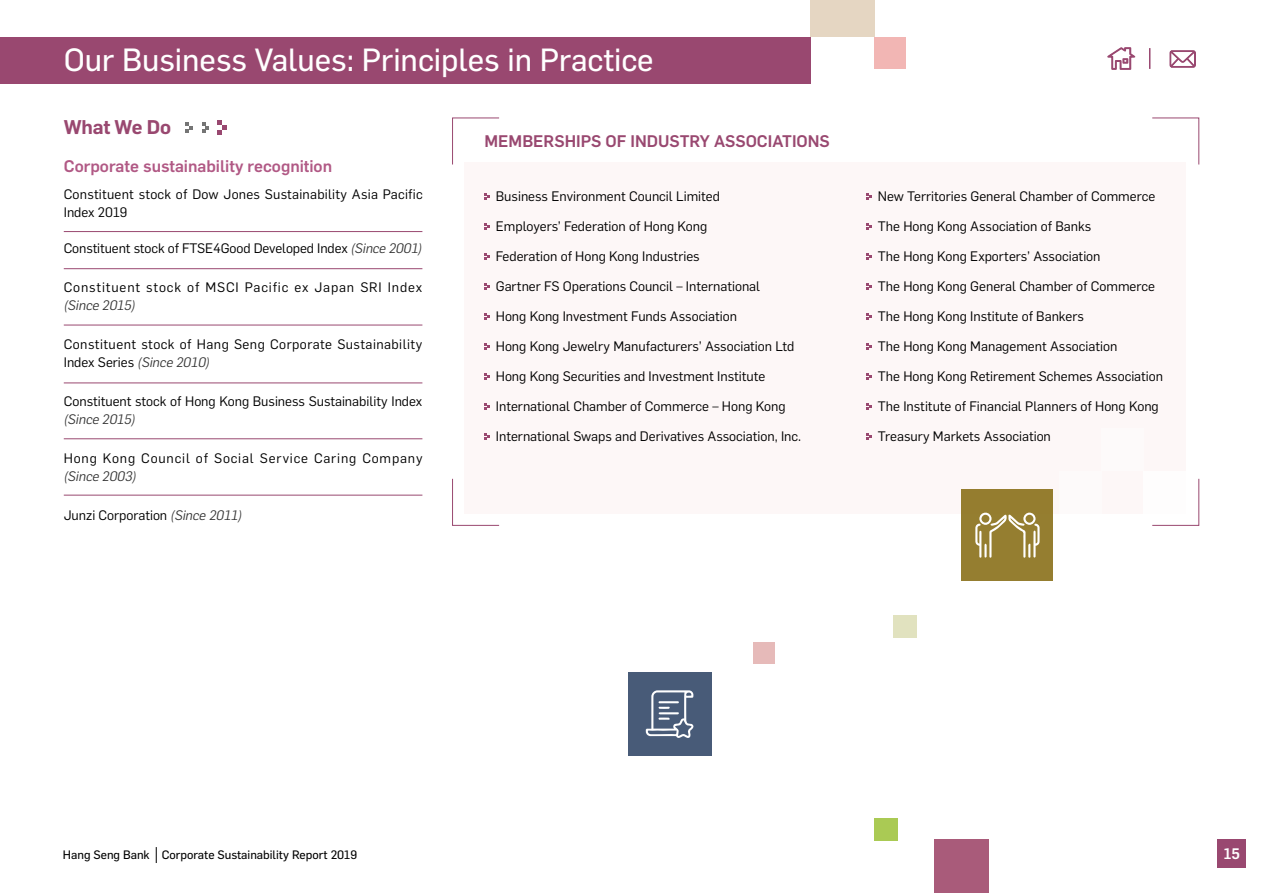
<style>
.page{position:relative;width:1263px;height:893px;background:#fff}
.page>*{position:absolute;margin:0;border:0;box-sizing:border-box;transform-origin:0 0}
.t1{font:31.5px "Flama Basic";color:#fff}
.t2{font:600 19.5px "Flama";letter-spacing:-.01em;color:#994870}
.t3{font:500 16.5px "Flama";color:#b15985}
.t4{font:500 16.5px "Flama";color:#994870}
.t5{font:500 15px "Flama";color:#fff}
.t6{font:13.5px "Flama";color:#000}
.t7{font:13.5px/18px "Flama";letter-spacing:.035em;color:#000}
.t8{font:13.5px/18px "Flama";letter-spacing:.02em;color:#000}
.t9{font:13.5px "Flama";letter-spacing:.065em;color:#000}
.t10{font:13.5px "Flama";letter-spacing:.06em;color:#000}
.t11{font:italic 13.5px "Flama";color:#333}
.t12{font:12px "Flama Basic";color:#000}
.s1{font-style:italic;color:#333}
</style>
<div class="page">
<div style="left:465px;top:162px;width:721px;height:351px;background:#fdf7f7"></div>
<svg style="left:156px;top:847px;width:1px;height:16px"></svg>
<div style="left:811px;top:0;width:63px;height:37px;background:#e5d6c2"></div>
<div style="left:874px;top:37px;width:32px;height:32px;background:#f2b6b4"></div>
<div style="left:0;top:37px;width:811px;height:47px;background:#994870"></div>
<div style="left:934px;top:839px;width:55px;height:54px;background:#a95b7a"></div>
<div style="left:753px;top:643px;width:21px;height:21px;background:#e6bab9"></div>
<div style="left:894px;top:615px;width:23px;height:23px;background:#e1e2bf"></div>
<div style="left:962px;top:489px;width:91px;height:92px;background:#957e30"></div>
<svg style="left:975px;top:512px;width:64px;height:46px"></svg>
<div style="left:874px;top:818px;width:23px;height:23px;background:#aaca54"></div>
<div style="left:628px;top:672px;width:83px;height:84px;background:#485b78"></div>
<svg style="left:646px;top:690px;width:48px;height:48px"></svg>
<svg style="left:452px;top:117px;width:48px;height:48px"></svg>
<svg style="left:1152px;top:117px;width:47px;height:48px"></svg>
<svg style="left:452px;top:478px;width:48px;height:48px"></svg>
<svg style="left:1152px;top:478px;width:47px;height:48px"></svg>
<div style="left:1059px;top:471px;width:42px;height:42px;background:#fff"></div>
<div style="left:1143px;top:471px;width:43px;height:42px;background:#fff"></div>
<div style="left:1101px;top:429px;width:42px;height:42px;background:#fff"></div>
<svg style="left:484px;top:193px;width:5px;height:7px"></svg>
<svg style="left:484px;top:223px;width:5px;height:7px"></svg>
<svg style="left:484px;top:253px;width:5px;height:7px"></svg>
<svg style="left:484px;top:283px;width:5px;height:7px"></svg>
<svg style="left:484px;top:313px;width:5px;height:7px"></svg>
<svg style="left:484px;top:343px;width:5px;height:7px"></svg>
<svg style="left:484px;top:373px;width:5px;height:7px"></svg>
<svg style="left:484px;top:403px;width:5px;height:7px"></svg>
<svg style="left:484px;top:433px;width:5px;height:7px"></svg>
<svg style="left:867px;top:193px;width:4px;height:7px"></svg>
<svg style="left:867px;top:223px;width:4px;height:7px"></svg>
<svg style="left:867px;top:253px;width:4px;height:7px"></svg>
<svg style="left:867px;top:283px;width:4px;height:7px"></svg>
<svg style="left:867px;top:313px;width:4px;height:7px"></svg>
<svg style="left:867px;top:343px;width:4px;height:7px"></svg>
<svg style="left:867px;top:373px;width:4px;height:7px"></svg>
<svg style="left:867px;top:403px;width:4px;height:7px"></svg>
<svg style="left:867px;top:433px;width:4px;height:7px"></svg>
<svg style="left:185px;top:122px;width:7px;height:11px"></svg>
<svg style="left:202px;top:122px;width:7px;height:11px"></svg>
<svg style="left:217px;top:120px;width:10px;height:15px"></svg>
<hr style="left:64px;top:231px;width:358px;height:1px;background:#994870">
<hr style="left:64px;top:268px;width:358px;height:1px;background:#994870">
<hr style="left:64px;top:325px;width:358px;height:1px;background:#994870">
<hr style="left:64px;top:383px;width:358px;height:1px;background:#994870">
<hr style="left:64px;top:438px;width:358px;height:1px;background:#994870">
<hr style="left:64px;top:495px;width:358px;height:1px;background:#994870">
<div style="left:1217px;top:839px;width:29px;height:28px;background:#994870"></div>
<svg style="left:1149px;top:48px;width:1px;height:21px"></svg>
<svg style="left:1169px;top:50px;width:27px;height:18px"></svg>
<svg style="left:1107px;top:47px;width:28px;height:23px"></svg>
<h1 class="t1" style="left:64px;top:38px;width:591px">Our Business Values: Principles in Practice</h1>
<h2 class="t2" style="left:64px;top:113px;width:109px">What We Do</h2>
<p class="t3" style="left:64px;top:155px;width:270px">Corporate sustainability recognition</p>
<p class="t8" style="left:64px;top:185px;width:360px">Constituent stock of Dow Jones Sustainability Asia Pacific<br>Index 2019</p>
<p class="t6" style="left:64px;top:239px;width:360px">Constituent stock of FTSE4Good Developed Index <span class="s1">(Since 2001)</span></p>
<p class="t9" style="left:64px;top:278px;width:360px">Constituent stock of MSCI Pacific ex Japan SRI Index</p>
<p class="t11" style="left:64px;top:296px;width:73px">(Since 2015)</p>
<p class="t7" style="left:64px;top:335px;width:360px">Constituent stock of Hang Seng Corporate Sustainability<br>Index Series <span class="s1">(Since 2010)</span></p>
<p class="t6" style="left:64px;top:392px;width:360px">Constituent stock of Hong Kong Business Sustainability Index</p>
<p class="t11" style="left:64px;top:410px;width:73px">(Since 2015)</p>
<p class="t10" style="left:64px;top:449px;width:360px">Hong Kong Council of Social Service Caring Company</p>
<p class="t11" style="left:64px;top:467px;width:74px">(Since 2003)</p>
<p class="t6" style="left:64px;top:506px;width:180px">Junzi Corporation <span class="s1">(Since 2011)</span></p>
<p class="t4" style="left:484px;top:130px;width:347px">MEMBERSHIPS OF INDUSTRY ASSOCIATIONS</p>
<p class="t6" style="left:496px;top:187px;width:226px">Business Environment Council Limited</p>
<p class="t6" style="left:496px;top:217px;width:213px">Employers’ Federation of Hong Kong</p>
<p class="t6" style="left:496px;top:247px;width:205px">Federation of Hong Kong Industries</p>
<p class="t6" style="left:496px;top:277px;width:266px">Gartner FS Operations Council – International</p>
<p class="t6" style="left:496px;top:307px;width:243px">Hong Kong Investment Funds Association</p>
<p class="t6" style="left:496px;top:337px;width:300px">Hong Kong Jewelry Manufacturers’ Association Ltd</p>
<p class="t6" style="left:496px;top:367px;width:271px">Hong Kong Securities and Investment Institute</p>
<p class="t6" style="left:496px;top:397px;width:291px">International Chamber of Commerce – Hong Kong</p>
<p class="t6" style="left:496px;top:427px;width:307px">International Swaps and Derivatives Association, Inc.</p>
<p class="t6" style="left:878px;top:187px;width:279px">New Territories General Chamber of Commerce</p>
<p class="t6" style="left:878px;top:217px;width:215px">The Hong Kong Association of Banks</p>
<p class="t6" style="left:878px;top:247px;width:224px">The Hong Kong Exporters’ Association</p>
<p class="t6" style="left:878px;top:277px;width:279px">The Hong Kong General Chamber of Commerce</p>
<p class="t6" style="left:878px;top:307px;width:208px">The Hong Kong Institute of Bankers</p>
<p class="t6" style="left:878px;top:337px;width:241px">The Hong Kong Management Association</p>
<p class="t6" style="left:878px;top:367px;width:287px">The Hong Kong Retirement Schemes Association</p>
<p class="t6" style="left:878px;top:397px;width:282px">The Institute of Financial Planners of Hong Kong</p>
<p class="t6" style="left:878px;top:427px;width:175px">Treasury Markets Association</p>
<p class="t12" style="left:63px;top:846px;width:296px">Hang Seng Bank Corporate Sustainability Report 2019</p>
<p class="t5" style="left:1224px;top:842px;width:18px">15</p>
</div>
